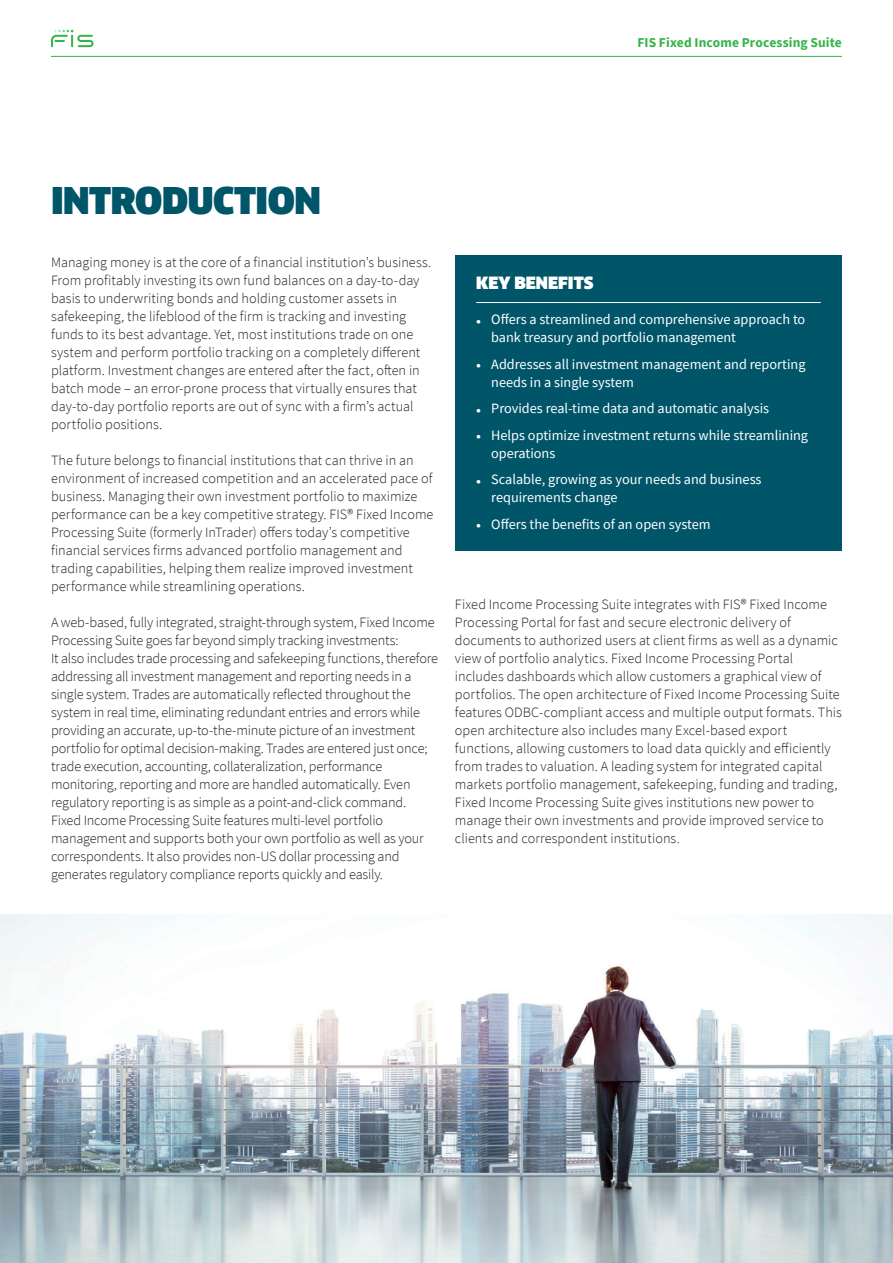
<style>
.page{position:relative;width:893px;height:1263px;background:#fff}
.page>*{position:absolute;margin:0;border:0;box-sizing:border-box;transform-origin:0 0}
.t1{font:900 36px "Clan Offc Pro";letter-spacing:-.01em;color:#005569}
.t2{font:900 16.5px "Clan Offc Pro";color:#fff}
.t3{font:300 14.25px/18px "Source Sans Pro";color:#231f20}
.t4{font:14.25px/18px "Source Sans Pro";color:#fff}
.t5{font:700 13.5px "Source Sans Pro";letter-spacing:.01em;color:#35b44a}
.s1{font-family:"Wigrum";font-size:9px}
</style>
<div class="page">
<hr style="left:51px;top:56px;width:791px;height:1px;background:#35b44a">
<svg style="left:51px;top:30px;width:43px;height:17px"></svg>
<div style="left:455px;top:255px;width:387px;height:295px;background:#005569"></div>
<hr style="left:476px;top:302px;width:345px;height:1px;background:#fff">
<img style="left:0;top:914px;width:893px;height:349px">
<p class="t5" style="left:637px;top:33px;width:206px">FIS Fixed Income Processing Suite</p>
<h1 class="t1" style="left:51px;top:180px;width:271px">INTRODUCTION</h1>
<p class="t3" style="left:51px;top:253px;width:382px">Managing money is at the core of a financial institution’s business.<br>From profitably investing its own fund balances on a day-to-day basis to underwriting bonds and holding customer assets in safekeeping, the lifeblood of the firm is tracking and investing funds to its best advantage. Yet, most institutions trade on one system and perform portfolio tracking on a completely different platform. Investment changes are entered after the fact, often in batch mode – an error-prone process that virtually ensures that day-to-day portfolio reports are out of sync with a firm’s actual portfolio positions.</p>
<p class="t3" style="left:51px;top:451px;width:384px">The future belongs to financial institutions that can thrive in an environment of increased competition and an accelerated pace of business. Managing their own investment portfolio to maximize performance can be a key competitive strategy. FIS® Fixed Income Processing Suite (formerly InTrader) offers today’s competitive financial services firms advanced portfolio management and trading capabilities, helping them realize improved investment performance while streamlining operations.</p>
<p class="t3" style="left:51px;top:613px;width:388px">A web-based, fully integrated, straight-through system, Fixed Income Processing Suite goes far beyond simply tracking investments:<br>It also includes trade processing and safekeeping functions, therefore addressing all investment management and reporting needs in a single system. Trades are automatically reflected throughout the system in real time, eliminating redundant entries and errors while providing an accurate, up-to-the-minute picture of an investment portfolio for optimal decision-making. Trades are entered just once; trade execution, accounting, collateralization, performance monitoring, reporting and more are handled automatically. Even regulatory reporting is as simple as a point-and-click command.<br>Fixed Income Processing Suite features multi-level portfolio management and supports both your own portfolio as well as your correspondents. It also provides non-US dollar processing and generates regulatory compliance reports quickly and easily.</p>
<p class="t2" style="left:476px;top:274px;width:119px">KEY BENEFITS</p>
<p class="t4" style="left:491px;top:311px;width:316px;text-indent:-15px"><span class="s1">●</span> Offers a streamlined and comprehensive approach to bank treasury and portfolio management</p>
<p class="t4" style="left:491px;top:355px;width:316px;text-indent:-15px"><span class="s1">●</span> Addresses all investment management and reporting needs in a single system</p>
<p class="t4" style="left:476px;top:400px;width:294px"><span class="s1">●</span> Provides real-time data and automatic analysis</p>
<p class="t4" style="left:491px;top:426px;width:318px;text-indent:-15px"><span class="s1">●</span> Helps optimize investment returns while streamlining operations</p>
<p class="t4" style="left:491px;top:471px;width:272px;text-indent:-15px"><span class="s1">●</span> Scalable, growing as your needs and business requirements change</p>
<p class="t4" style="left:476px;top:515px;width:236px"><span class="s1">●</span> Offers the benefits of an open system</p>
<p class="t3" style="left:455px;top:595px;width:388px">Fixed Income Processing Suite integrates with FIS® Fixed Income Processing Portal for fast and secure electronic delivery of documents to authorized users at client firms as well as a dynamic view of portfolio analytics. Fixed Income Processing Portal includes dashboards which allow customers a graphical view of portfolios. The open architecture of Fixed Income Processing Suite features ODBC-compliant access and multiple output formats. This open architecture also includes many Excel-based export functions, allowing customers to load data quickly and efficiently from trades to valuation. A leading system for integrated capital markets portfolio management, safekeeping, funding and trading, Fixed Income Processing Suite gives institutions new power to manage their own investments and provide improved service to clients and correspondent institutions.</p>
</div>
